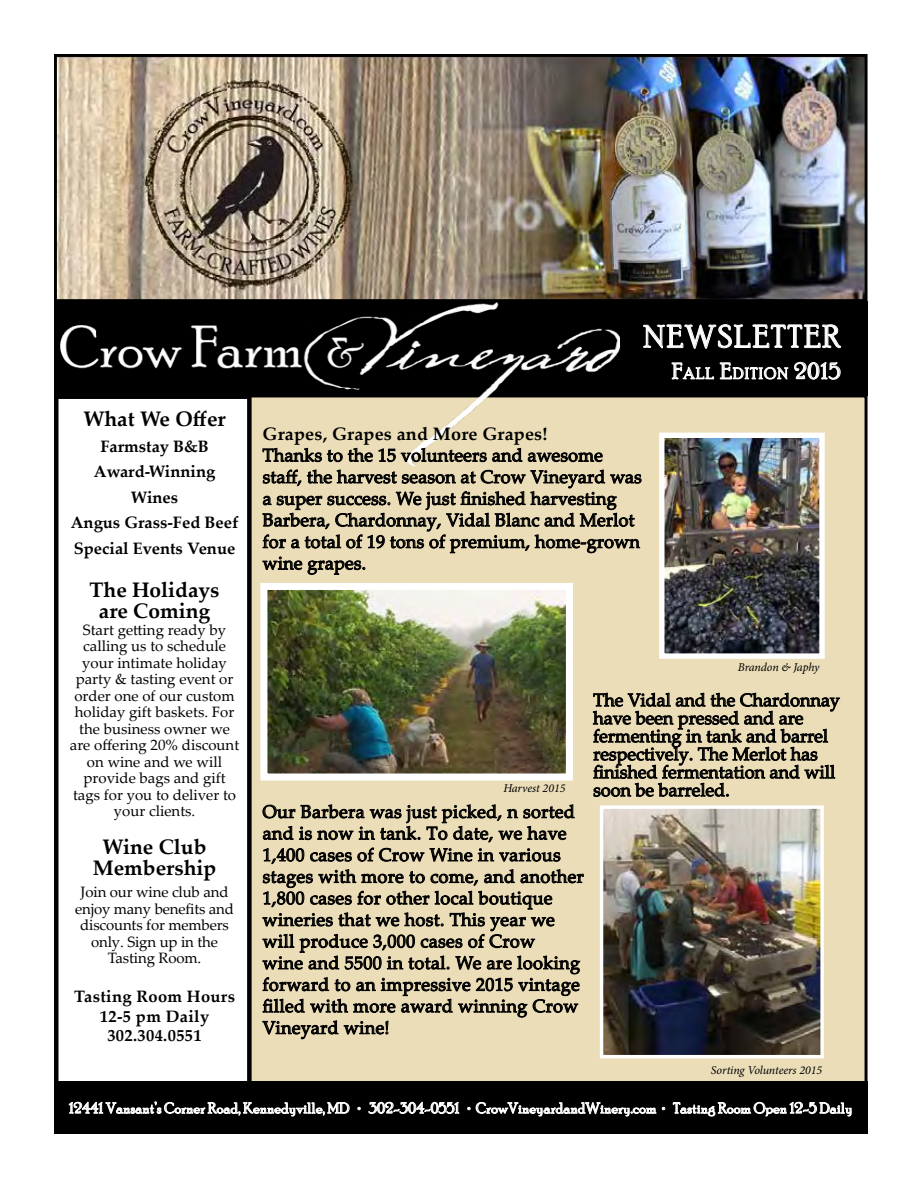
<style>
.page{position:relative;width:918px;height:1188px;background:#fff}
.page>*{position:absolute;margin:0;border:0;box-sizing:border-box;transform-origin:0 0}
.t1{font:31.5px "Poor Richard";letter-spacing:.07em;color:#fff}
.t2{font:700 21px/21px "Palatino Linotype";color:#000;text-align:center}
.t3{font:18px/21.6px "Palatino Linotype";letter-spacing:.01em;color:#000}
.t4{font:700 18px "Palatino Linotype";letter-spacing:.01em;color:#000}
.t5{font:700 16.5px/25.5px "Palatino Linotype";color:#000;text-align:center}
.t6{font:700 16.5px/19.5px "Palatino Linotype";letter-spacing:.02em;color:#000;text-align:center}
.t7{font:15.75px "Poor Richard";letter-spacing:.085em;color:#fff}
.t8{font:15px/16.5px "Palatino Linotype";color:#000;text-align:center}
.t9{font:15px "Poor Richard";letter-spacing:.015em;color:#fff}
.t10{font:italic 12px "Minion Pro";letter-spacing:-.01em;color:#000}
.s1{font-size:22.5px}
</style>
<div class="page">
<div style="left:244px;top:396px;width:622px;height:687px;background:#eaddb8"></div>
<div style="left:56px;top:397px;width:193px;height:735px;background:#fff"></div>
<div style="left:54px;top:394px;width:198px;height:740px;border:4px solid #000"></div>
<div style="left:54px;top:1082px;width:814px;height:52px;background:#000"></div>
<svg style="left:68px;top:1101px;width:282px;height:16px"></svg>
<svg style="left:357px;top:1106px;width:4px;height:5px"></svg>
<svg style="left:368px;top:1101px;width:92px;height:13px"></svg>
<svg style="left:467px;top:1101px;width:199px;height:16px"></svg>
<svg style="left:672px;top:1101px;width:180px;height:16px"></svg>
<img style="left:58px;top:58px;width:806px;height:240px">
<div style="left:54px;top:54px;width:814px;height:248px;border:3px solid #000"></div>
<div style="left:54px;top:301px;width:814px;height:94px;background:#000"></div>
<svg style="left:643px;top:324px;width:198px;height:25px"></svg>
<svg style="left:671px;top:362px;width:170px;height:18px"></svg>
<img style="left:59px;top:287px;width:560px;height:179px">
<svg style="left:262px;top:448px;width:341px;height:14px"></svg>
<svg style="left:262px;top:469px;width:380px;height:106px"></svg>
<svg style="left:593px;top:692px;width:247px;height:105px"></svg>
<svg style="left:262px;top:804px;width:322px;height:236px"></svg>
<img style="left:665px;top:439px;width:154px;height:214px">
<div style="left:659px;top:433px;width:166px;height:226px;border:5px solid #fff"></div>
<img style="left:604px;top:809px;width:216px;height:245px">
<div style="left:600px;top:805px;width:224px;height:253px;border:3px solid #fff"></div>
<img style="left:268px;top:591px;width:297px;height:182px">
<div style="left:260px;top:583px;width:313px;height:198px;border:7px solid #fff"></div>
<p class="t2" style="left:83px;top:408px;width:144px">What We Offer</p>
<p class="t5" style="left:71px;top:433px;width:169px">Farmstay B&amp;B<br>Award-Winning<br>Wines<br>Angus Grass-Fed Beef<br>Special Events Venue</p>
<p class="t2" style="left:90px;top:579px;width:132px">The Holidays are Coming</p>
<p class="t8" style="left:70px;top:621px;width:171px">Start getting ready by calling us to schedule your intimate holiday party &amp; tasting event or order one of our custom holiday gift baskets. For the business owner we are offering 20% discount on wine and we will provide bags and gift tags for you to deliver to your clients.</p>
<p class="t2" style="left:93px;top:835px;width:125px">Wine Club<br>Membership</p>
<p class="t8" style="left:75px;top:883px;width:160px">Join our wine club and enjoy many benefits and discounts for members only. Sign up in the<br>Tasting Room.</p>
<p class="t6" style="left:74px;top:986px;width:162px">Tasting Room Hours<br>12-5 pm Daily<br>302.304.0551</p>
<h1 class="t1" style="left:644px;top:319px;width:198px">NEWSLETTER</h1>
<p class="t7" style="left:672px;top:364px;width:170px"><span class="s1">F</span>ALL <span class="s1">E</span>DITION <span class="s1">2015</span></p>
<p class="t4" style="left:263px;top:421px;width:286px">Grapes, Grapes and More Grapes!</p>
<p class="t3" style="left:263px;top:444px;width:381px">Thanks to the 15 volunteers and awesome staff, the harvest season at Crow Vineyard was a super success. We just finished harvesting Barbera, Chardonnay, Vidal Blanc and Merlot for a total of 19 tons of premium, home-grown wine grapes.</p>
<p class="t10" style="left:738px;top:659px;width:83px">Brandon &amp; Japhy</p>
<p class="t10" style="left:503px;top:780px;width:64px">Harvest 2015</p>
<p class="t3" style="left:263px;top:800px;width:323px">Our Barbera was just picked, n sorted and is now in tank. To date, we have 1,400 cases of Crow Wine in various stages with more to come, and another 1,800 cases for other local boutique wineries that we host. This year we will produce 3,000 cases of Crow<br>wine and 5500 in total. We are looking forward to an impressive 2015 vintage filled with more award winning Crow Vineyard wine!</p>
<p class="t3" style="left:593px;top:690px;width:248px;line-height:18px">The Vidal and the Chardonnay have been pressed and are fermenting in tank and barrel respectively. The Merlot has finished fermentation and will soon be barreled.</p>
<p class="t10" style="left:711px;top:1062px;width:113px">Sorting Volunteers 2015</p>
<p class="t9" style="left:69px;top:1100px;width:785px">12441 Vansant’s Corner Road, Kennedyville, MD • 302-304-0551 • CrowVineyardandWinery.com • Tasting Room Open 12-5 Daily</p>
</div>
